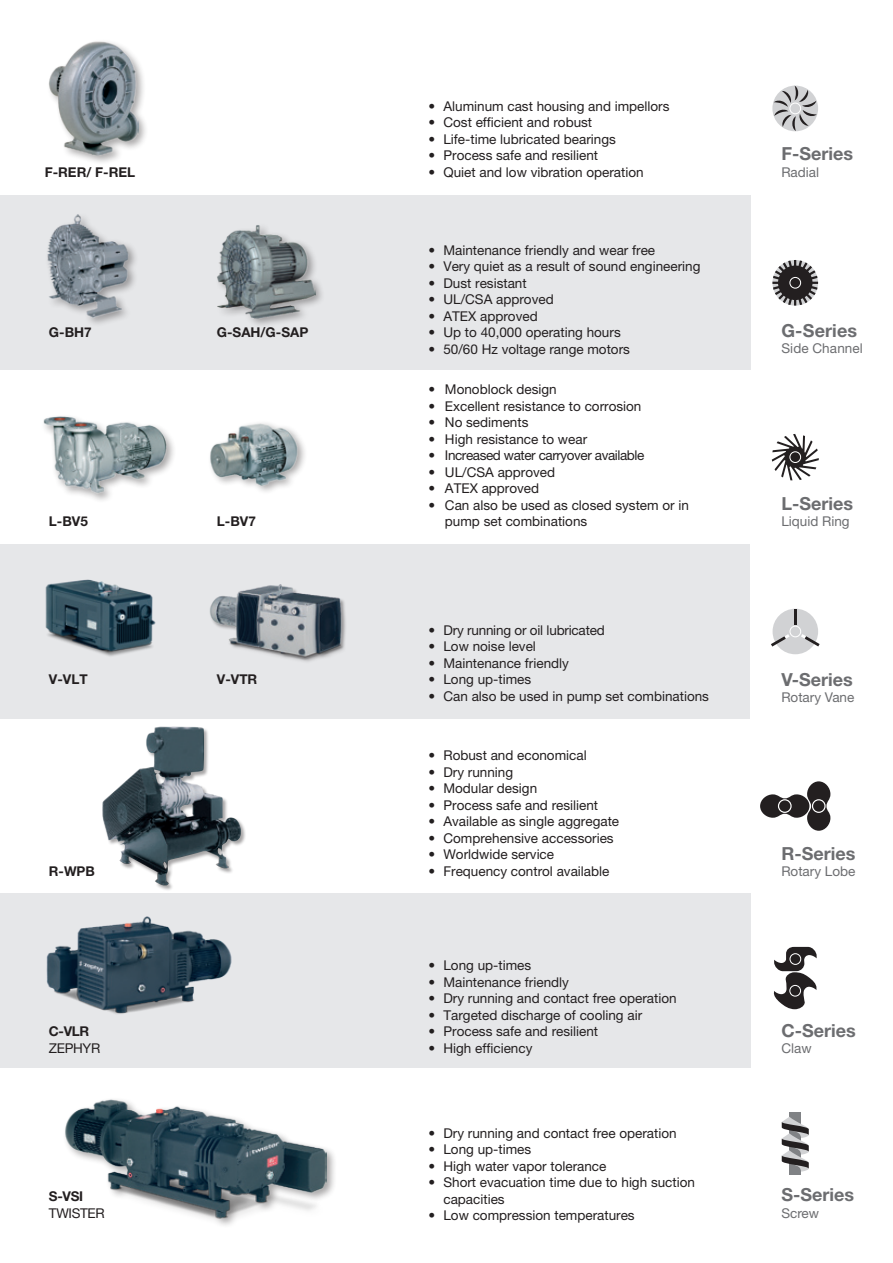
<style>
.page{position:relative;width:893px;height:1263px;background:#fff}
.page>*{position:absolute;margin:0;border:0;box-sizing:border-box;transform-origin:0 0}
.Absatzformat_5{font:700 18px "Helvetica Neue LT Pro";color:#6c6d70}
.Aufzählung_Fließtext{font:13.5px/16.5px "Helvetica Neue LT Pro";color:#231f20}
.Absatzformat_5-2{font:13.5px "Helvetica Neue LT Pro";color:#6c6d70}
.Head_Fließtext{font:700 13.5px "Helvetica Neue LT Pro";color:#231f20}
.Aufzählung_Fließtext-2{font:13.5px "Helvetica Neue LT Pro";letter-spacing:-.03em;color:#231f20}
.Head_Fließtext-2{font:13.5px/16.5px "Helvetica Neue LT Pro";letter-spacing:-.025em;color:#231f20}
.s1{font-weight:700}
</style>
<div class="page">
<div style="left:0;top:196px;width:750px;height:174px;background:#e6e7e9"></div>
<div style="left:0;top:893px;width:750px;height:174px;background:#e6e7e9"></div>
<div style="left:0;top:544px;width:749px;height:175px;background:#e6e7e9"></div>
<img style="left:209px;top:584px;width:137px;height:78px">
<img style="left:217px;top:225px;width:98px;height:93px">
<img style="left:43px;top:416px;width:131px;height:84px">
<img style="left:210px;top:423px;width:91px;height:63px">
<img style="left:65px;top:1099px;width:262px;height:124px">
<img style="left:47px;top:215px;width:84px;height:104px">
<div style="left:46px;top:38px;width:115px;height:138px;background:#231f20;opacity:.4"></div>
<img style="left:49px;top:40px;width:89px;height:115px">
<div style="left:102px;top:726px;width:151px;height:171px;background:#231f20;opacity:.4"></div>
<img style="left:102px;top:726px;width:139px;height:159px">
<img style="left:45px;top:579px;width:111px;height:77px">
<img style="left:46px;top:916px;width:186px;height:98px">
<svg style="left:772px;top:434px;width:47px;height:46px"></svg>
<svg style="left:789px;top:451px;width:12px;height:12px"></svg>
<div style="left:790px;top:452px;width:10px;height:10px;background:#231f20;border-radius:50%"></div>
<div style="left:773px;top:609px;width:45px;height:45px;background:#d1d2d4;border-radius:50%"></div>
<svg style="left:789px;top:626px;width:12px;height:11px"></svg>
<hr style="left:794px;top:609px;width:3px;height:15px;background:#231f20">
<div style="left:790px;top:627px;width:10px;height:9px;background:#d1d2d4;border-radius:50%"></div>
<svg style="left:771px;top:634px;width:19px;height:12px"></svg>
<svg style="left:801px;top:634px;width:19px;height:12px"></svg>
<svg style="left:773px;top:947px;width:44px;height:62px"></svg>
<svg style="left:789px;top:953px;width:12px;height:12px"></svg>
<div style="left:790px;top:954px;width:10px;height:10px;background:#231f20;border-radius:50%"></div>
<div style="left:789px;top:1112px;width:12px;height:63px;background:#808285"></div>
<svg style="left:782px;top:1117px;width:27px;height:54px"></svg>
<svg style="left:772px;top:260px;width:46px;height:46px"></svg>
<svg style="left:774px;top:86px;width:43px;height:45px"></svg>
<svg style="left:760px;top:781px;width:70px;height:50px"></svg>
<svg style="left:778px;top:799px;width:14px;height:14px"></svg>
<div style="left:779px;top:800px;width:11px;height:12px;background:#231f20;border-radius:50%"></div>
<div style="left:813px;top:800px;width:11px;height:12px;background:#231f20;border-radius:50%"></div>
<p class="Head_Fließtext" style="left:45px;top:163px;width:92px">F-RER/ F-REL</p>
<p class="Head_Fließtext" style="left:49px;top:324px;width:44px">G-BH7</p>
<p class="Head_Fließtext" style="left:217px;top:324px;width:93px">G-SAH/G-SAP</p>
<p class="Head_Fließtext" style="left:49px;top:513px;width:41px">L-BV5</p>
<p class="Head_Fließtext" style="left:217px;top:513px;width:41px">L-BV7</p>
<p class="Head_Fließtext" style="left:49px;top:671px;width:40px">V-VLT</p>
<p class="Head_Fließtext" style="left:217px;top:671px;width:42px">V-VTR</p>
<p class="Head_Fließtext" style="left:49px;top:862px;width:47px">R-WPB</p>
<p class="Head_Fließtext-2" style="left:49px;top:1023px;width:53px"><span class="s1">C-VLR<br></span>ZEPHYR</p>
<p class="Head_Fließtext-2" style="left:49px;top:1188px;width:57px"><span class="s1">S-VSI<br></span>TWISTER</p>
<p class="Aufzählung_Fließtext" style="left:428px;top:97px;width:243px">• Aluminum cast housing and impellors</p>
<p class="Aufzählung_Fließtext" style="left:428px;top:114px;width:165px">• Cost efficient and robust</p>
<p class="Aufzählung_Fließtext" style="left:428px;top:130px;width:189px">• Life-time lubricated bearings</p>
<p class="Aufzählung_Fließtext" style="left:428px;top:147px;width:171px">• Process safe and resilient</p>
<p class="Aufzählung_Fließtext" style="left:428px;top:163px;width:217px">• Quiet and low vibration operation</p>
<p class="Aufzählung_Fließtext" style="left:428px;top:241px;width:228px">• Maintenance friendly and wear free</p>
<p class="Aufzählung_Fließtext" style="left:428px;top:258px;width:274px">• Very quiet as a result of sound engineering</p>
<p class="Aufzählung_Fließtext" style="left:428px;top:274px;width:100px">• Dust resistant</p>
<p class="Aufzählung_Fließtext" style="left:428px;top:291px;width:127px">• UL/CSA approved</p>
<p class="Aufzählung_Fließtext" style="left:428px;top:307px;width:111px">• ATEX approved</p>
<p class="Aufzählung_Fließtext" style="left:428px;top:324px;width:194px">• Up to 40,000 operating hours</p>
<p class="Aufzählung_Fließtext" style="left:428px;top:340px;width:203px">• 50/60 Hz voltage range motors</p>
<p class="Aufzählung_Fließtext" style="left:428px;top:381px;width:130px">• Monoblock design</p>
<p class="Aufzählung_Fließtext" style="left:428px;top:397px;width:214px">• Excellent resistance to corrosion</p>
<p class="Aufzählung_Fließtext" style="left:428px;top:414px;width:102px">• No sediments</p>
<p class="Aufzählung_Fließtext" style="left:428px;top:430px;width:160px">• High resistance to wear</p>
<p class="Aufzählung_Fließtext-2" style="left:428px;top:447px;width:217px">• Increased water carryover available</p>
<p class="Aufzählung_Fließtext" style="left:428px;top:463px;width:128px">• UL/CSA approved</p>
<p class="Aufzählung_Fließtext" style="left:428px;top:480px;width:112px">• ATEX approved</p>
<p class="Aufzählung_Fließtext" style="left:445px;top:496px;width:246px;text-indent:-16px">• Can also be used as closed system or in pump set combinations</p>
<p class="Aufzählung_Fließtext" style="left:428px;top:621px;width:178px">• Dry running or oil lubricated</p>
<p class="Aufzählung_Fließtext" style="left:428px;top:638px;width:109px">• Low noise level</p>
<p class="Aufzählung_Fließtext" style="left:428px;top:654px;width:142px">• Maintenance friendly</p>
<p class="Aufzählung_Fließtext" style="left:428px;top:671px;width:104px">• Long up-times</p>
<p class="Aufzählung_Fließtext" style="left:428px;top:687px;width:282px">• Can also be used in pump set combinations</p>
<p class="Aufzählung_Fließtext" style="left:428px;top:747px;width:160px">• Robust and economical</p>
<p class="Aufzählung_Fließtext" style="left:428px;top:763px;width:86px">• Dry running</p>
<p class="Aufzählung_Fließtext" style="left:428px;top:780px;width:110px">• Modular design</p>
<p class="Aufzählung_Fließtext" style="left:428px;top:796px;width:171px">• Process safe and resilient</p>
<p class="Aufzählung_Fließtext" style="left:428px;top:813px;width:192px">• Available as single aggregate</p>
<p class="Aufzählung_Fließtext" style="left:428px;top:829px;width:187px">• Comprehensive accessories</p>
<p class="Aufzählung_Fließtext" style="left:428px;top:846px;width:127px">• Worldwide service</p>
<p class="Aufzählung_Fließtext" style="left:428px;top:862px;width:183px">• Frequency control available</p>
<p class="Aufzählung_Fließtext" style="left:428px;top:957px;width:104px">• Long up-times</p>
<p class="Aufzählung_Fließtext" style="left:428px;top:973px;width:142px">• Maintenance friendly</p>
<p class="Aufzählung_Fließtext" style="left:428px;top:990px;width:250px">• Dry running and contact free operation</p>
<p class="Aufzählung_Fließtext" style="left:428px;top:1006px;width:215px">• Targeted discharge of cooling air</p>
<p class="Aufzählung_Fließtext" style="left:428px;top:1023px;width:171px">• Process safe and resilient</p>
<p class="Aufzählung_Fließtext" style="left:428px;top:1039px;width:105px">• High efficiency</p>
<p class="Aufzählung_Fließtext" style="left:428px;top:1124px;width:250px">• Dry running and contact free operation</p>
<p class="Aufzählung_Fließtext" style="left:428px;top:1141px;width:104px">• Long up-times</p>
<p class="Aufzählung_Fließtext" style="left:428px;top:1157px;width:179px">• High water vapor tolerance</p>
<p class="Aufzählung_Fließtext" style="left:443px;top:1174px;width:253px;text-indent:-15px">• Short evacuation time due to high suction capacities</p>
<p class="Aufzählung_Fließtext" style="left:428px;top:1207px;width:208px">• Low compression temperatures</p>
<p class="Absatzformat_5" style="left:781px;top:143px;width:73px">F-Series</p>
<p class="Absatzformat_5-2" style="left:781px;top:164px;width:39px">Radial</p>
<p class="Absatzformat_5" style="left:781px;top:320px;width:77px">G-Series</p>
<p class="Absatzformat_5-2" style="left:781px;top:340px;width:83px">Side Channel</p>
<p class="Absatzformat_5" style="left:781px;top:492px;width:73px">L-Series</p>
<p class="Absatzformat_5-2" style="left:781px;top:513px;width:70px">Liquid Ring</p>
<p class="Absatzformat_5" style="left:781px;top:668px;width:73px">V-Series</p>
<p class="Absatzformat_5-2" style="left:781px;top:689px;width:75px">Rotary Vane</p>
<p class="Absatzformat_5" style="left:781px;top:842px;width:75px">R-Series</p>
<p class="Absatzformat_5-2" style="left:781px;top:863px;width:76px">Rotary Lobe</p>
<p class="Absatzformat_5" style="left:781px;top:1019px;width:76px">C-Series</p>
<p class="Absatzformat_5-2" style="left:781px;top:1040px;width:32px">Claw</p>
<p class="Absatzformat_5" style="left:781px;top:1184px;width:74px">S-Series</p>
<p class="Absatzformat_5-2" style="left:781px;top:1205px;width:39px">Screw</p>
</div>
